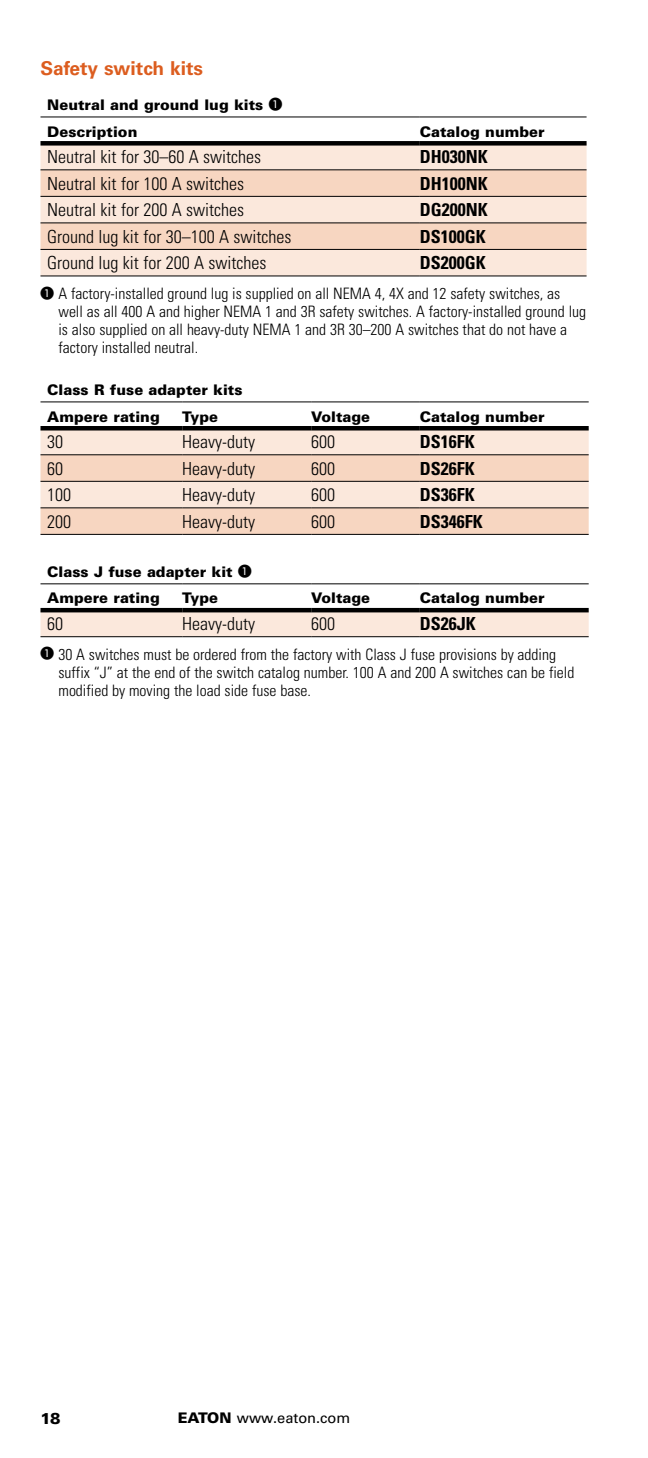
<style>
.page{position:relative;width:648px;height:1458px;background:#fff}
.page>*{position:absolute;margin:0;border:0;box-sizing:border-box;transform-origin:0 0}
.t1{font:700 19.12px "Univers LT Std";color:#dc5d1f}
.t2{font:300 condensed 18px "Univers LT Std";color:#000}
.t3{font:700 condensed 18px "Univers LT Std";color:#000}
.t4{font:300 condensed 15.75px/18px "Univers LT Std";color:#000}
.t5{font:900 15.75px "Univers LT Std";color:#000}
.t6{font:900 14.62px/26.3px "Univers LT Std";color:#000}
.t7{font:14.62px "Univers LT Std";color:#000}
.s1{font-family:"European Pi One";font-weight:400;font-stretch:normal;font-size:13.5px}
.s2{font-weight:900}
</style>
<div class="page">
<div style="left:40px;top:146px;width:547px;height:130px;background:#fbe8dc"></div>
<svg style="left:40px;top:170px;width:547px;height:79px;fill:#f7d6c1"></svg>
<hr style="left:40px;top:169px;width:380px;height:1px;background:#000">
<hr style="left:420px;top:169px;width:167px;height:1px;background:#000">
<hr style="left:40px;top:196px;width:380px;height:1px;background:#000">
<hr style="left:420px;top:196px;width:167px;height:1px;background:#000">
<hr style="left:40px;top:223px;width:380px;height:1px;background:#000">
<hr style="left:420px;top:223px;width:167px;height:1px;background:#000">
<hr style="left:40px;top:249px;width:380px;height:1px;background:#000">
<hr style="left:420px;top:249px;width:167px;height:1px;background:#000">
<div style="left:40px;top:141px;width:380px;height:5px;background:#000"></div>
<div style="left:420px;top:141px;width:167px;height:5px;background:#000"></div>
<hr style="left:40px;top:276px;width:380px;height:1px;background:#000">
<hr style="left:420px;top:276px;width:167px;height:1px;background:#000">
<hr style="left:40px;top:117px;width:380px;height:1px;background:#000">
<hr style="left:420px;top:117px;width:167px;height:1px;background:#000">
<div style="left:40px;top:431px;width:549px;height:23px;background:#fbe8dc"></div>
<svg style="left:40px;top:455px;width:549px;height:79px;fill:#f7d6c1"></svg>
<hr style="left:40px;top:402px;width:142px;height:1px;background:#000">
<hr style="left:182px;top:402px;width:129px;height:1px;background:#000">
<hr style="left:311px;top:402px;width:109px;height:1px;background:#000">
<hr style="left:420px;top:402px;width:169px;height:1px;background:#000">
<div style="left:40px;top:426px;width:142px;height:5px;background:#000"></div>
<div style="left:182px;top:426px;width:129px;height:5px;background:#000"></div>
<div style="left:311px;top:426px;width:109px;height:5px;background:#000"></div>
<div style="left:420px;top:426px;width:169px;height:5px;background:#000"></div>
<hr style="left:40px;top:507px;width:142px;height:1px;background:#000">
<hr style="left:182px;top:507px;width:129px;height:1px;background:#000">
<hr style="left:311px;top:507px;width:109px;height:1px;background:#000">
<hr style="left:420px;top:507px;width:169px;height:1px;background:#000">
<hr style="left:40px;top:534px;width:142px;height:1px;background:#000">
<hr style="left:182px;top:534px;width:129px;height:1px;background:#000">
<hr style="left:311px;top:534px;width:109px;height:1px;background:#000">
<hr style="left:420px;top:534px;width:169px;height:1px;background:#000">
<hr style="left:40px;top:454px;width:142px;height:1px;background:#000">
<hr style="left:182px;top:454px;width:129px;height:1px;background:#000">
<hr style="left:311px;top:454px;width:109px;height:1px;background:#000">
<hr style="left:420px;top:454px;width:169px;height:1px;background:#000">
<hr style="left:40px;top:481px;width:142px;height:1px;background:#000">
<hr style="left:182px;top:481px;width:129px;height:1px;background:#000">
<hr style="left:311px;top:481px;width:109px;height:1px;background:#000">
<hr style="left:420px;top:481px;width:169px;height:1px;background:#000">
<div style="left:40px;top:612px;width:549px;height:24px;background:#fbe8dc"></div>
<hr style="left:40px;top:583px;width:142px;height:1px;background:#000">
<hr style="left:182px;top:583px;width:129px;height:1px;background:#000">
<hr style="left:311px;top:583px;width:109px;height:1px;background:#000">
<hr style="left:420px;top:583px;width:169px;height:1px;background:#000">
<hr style="left:40px;top:608px;width:142px;height:4px;background:#000">
<hr style="left:182px;top:608px;width:129px;height:4px;background:#000">
<hr style="left:311px;top:608px;width:109px;height:4px;background:#000">
<hr style="left:420px;top:608px;width:169px;height:4px;background:#000">
<hr style="left:40px;top:636px;width:142px;height:1px;background:#000">
<hr style="left:182px;top:636px;width:129px;height:1px;background:#000">
<hr style="left:311px;top:636px;width:109px;height:1px;background:#000">
<hr style="left:420px;top:636px;width:169px;height:1px;background:#000">
<p class="t1" style="left:40px;top:57px;width:164px">Safety switch kits</p>
<p class="t6" style="left:47px;top:92px;width:236px">Neutral and ground lug kits <sup>A<br></sup>Description</p>
<p class="t6" style="left:420px;top:118px;width:126px">Catalog number</p>
<p class="t2" style="left:47px;top:146px;width:215px">Neutral kit for 30–60 A switches</p>
<p class="t3" style="left:420px;top:146px;width:69px">DH030NK</p>
<p class="t2" style="left:47px;top:172px;width:198px">Neutral kit for 100 A switches</p>
<p class="t3" style="left:420px;top:172px;width:69px">DH100NK</p>
<p class="t2" style="left:47px;top:199px;width:198px">Neutral kit for 200 A switches</p>
<p class="t3" style="left:420px;top:199px;width:69px">DG200NK</p>
<p class="t2" style="left:47px;top:226px;width:246px">Ground lug kit for 30–100 A switches</p>
<p class="t3" style="left:420px;top:225px;width:67px">DS100GK</p>
<p class="t2" style="left:47px;top:252px;width:221px">Ground lug kit for 200 A switches</p>
<p class="t3" style="left:420px;top:252px;width:67px">DS200GK</p>
<p class="t4" style="left:58px;top:284px;width:529px;text-indent:-18px"><span class="s1">A</span> A factory-installed ground lug is supplied on all NEMA 4, 4X and 12 safety switches, as well as all 400 A and higher NEMA 1 and 3R safety switches. A factory-installed ground lug is also supplied on all heavy-duty NEMA 1 and 3R 30–200 A switches that do not have a factory installed neutral.</p>
<p class="t6" style="left:47px;top:377px;width:197px">Class R fuse adapter kits<br>Ampere rating</p>
<p class="t6" style="left:182px;top:403px;width:37px">Type</p>
<p class="t6" style="left:311px;top:403px;width:61px">Voltage</p>
<p class="t6" style="left:420px;top:403px;width:126px">Catalog number</p>
<p class="t2" style="left:47px;top:431px;width:17px">30</p>
<p class="t2" style="left:182px;top:431px;width:74px">Heavy-duty</p>
<p class="t2" style="left:311px;top:431px;width:25px">600</p>
<p class="t3" style="left:420px;top:431px;width:56px">DS16FK</p>
<p class="t2" style="left:47px;top:457px;width:17px">60</p>
<p class="t2" style="left:182px;top:457px;width:74px">Heavy-duty</p>
<p class="t2" style="left:311px;top:457px;width:25px">600</p>
<p class="t3" style="left:420px;top:457px;width:56px">DS26FK</p>
<p class="t2" style="left:47px;top:484px;width:25px">100</p>
<p class="t2" style="left:182px;top:484px;width:74px">Heavy-duty</p>
<p class="t2" style="left:311px;top:484px;width:25px">600</p>
<p class="t3" style="left:420px;top:484px;width:56px">DS36FK</p>
<p class="t2" style="left:47px;top:510px;width:25px">200</p>
<p class="t2" style="left:182px;top:510px;width:74px">Heavy-duty</p>
<p class="t2" style="left:311px;top:510px;width:25px">600</p>
<p class="t3" style="left:420px;top:510px;width:64px">DS346FK</p>
<p class="t6" style="left:47px;top:559px;width:206px">Class J fuse adapter kit <sup>A<br></sup>Ampere rating</p>
<p class="t6" style="left:182px;top:585px;width:37px">Type</p>
<p class="t6" style="left:311px;top:585px;width:61px">Voltage</p>
<p class="t6" style="left:420px;top:585px;width:126px">Catalog number</p>
<p class="t2" style="left:47px;top:613px;width:17px">60</p>
<p class="t2" style="left:182px;top:613px;width:74px">Heavy-duty</p>
<p class="t2" style="left:311px;top:613px;width:25px">600</p>
<p class="t3" style="left:420px;top:613px;width:57px">DS26JK</p>
<p class="t4" style="left:58px;top:645px;width:517px;text-indent:-18px"><span class="s1">A</span> 30 A switches must be ordered from the factory with Class J fuse provisions by adding suffix “J” at the end of the switch catalog number. 100 A and 200 A switches can be field modified by moving the load side fuse base.</p>
<p class="t5" style="left:40px;top:1408px;width:22px">18</p>
<p class="t7" style="left:178px;top:1409px;width:174px"><span class="s2">EATON</span> www.eaton.com</p>
</div>
